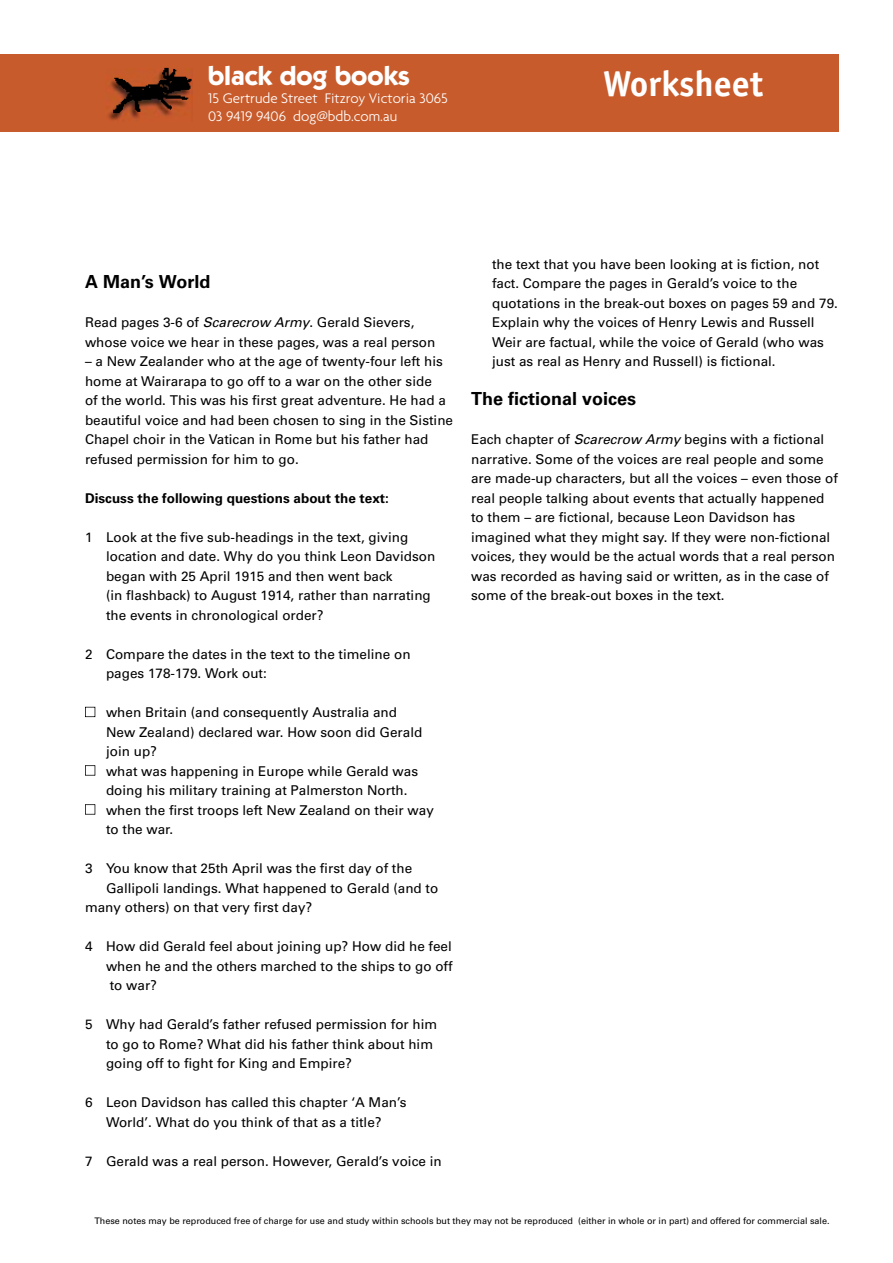
<style>
.page{position:relative;width:893px;height:1263px;background:#fff}
.page>*{position:absolute;margin:0;border:0;box-sizing:border-box;transform-origin:0 0}
.t1{font:700 36px "Officina Sans";color:#fff}
.t2{font:700 27px "Kabel IT Cby BT";color:#fff}
.t3{font:700 18px "Univers";color:#000}
.t4{font:300 15px/18px "Agenda";color:#fff}
.t5{font:13.5px/19.5px "Univers";color:#000}
.t6{font:700 13.5px "Univers";color:#000}
.t7{font:9px "Univers";color:#000}
.s1{font-style:italic}
</style>
<div class="page">
<div style="left:0;top:54px;width:839px;height:78px;background:#c85b2b"></div>
<img style="left:108px;top:67px;width:85px;height:53px">
<svg style="left:85px;top:707px;width:10px;height:10px"></svg>
<svg style="left:85px;top:765px;width:10px;height:11px"></svg>
<svg style="left:85px;top:804px;width:10px;height:11px"></svg>
<h2 class="t2" style="left:208px;top:59px;width:203px">black dog books</h2>
<p class="t4" style="left:208px;top:89px;width:241px">15 Gertrude Street Fitzroy Victoria 3065<br>03 9419 9406 dog@bdb.com.au</p>
<h1 class="t1" style="left:603px;top:62px;width:162px">Worksheet</h1>
<h3 class="t3" style="left:85px;top:271px;width:127px">A Man’s World</h3>
<p class="t5" style="left:85px;top:313px;width:352px">Read pages 3-6 of <span class="s1">Scarecrow Army</span>. Gerald Sievers, whose voice we hear in these pages, was a real person</p>
<p class="t5" style="left:85px;top:352px;width:370px">– a New Zealander who at the age of twenty-four left his home at Wairarapa to go off to a war on the other side<br>of the world. This was his first great adventure. He had a beautiful voice and had been chosen to sing in the Sistine Chapel choir in the Vatican in Rome but his father had refused permission for him to go.</p>
<p class="t6" style="left:85px;top:490px;width:305px">Discuss the following questions about the text:</p>
<p class="t5" style="left:106px;top:527px;width:331px;text-indent:-21px">1 Look at the five sub-headings in the text, giving location and date. Why do you think Leon Davidson began with 25 April 1915 and then went back<br>(in flashback) to August 1914, rather than narrating the events in chronological order?</p>
<p class="t5" style="left:106px;top:644px;width:306px;text-indent:-21px">2 Compare the dates in the text to the timeline on pages 178-179. Work out:</p>
<p class="t5" style="left:106px;top:703px;width:329px">when Britain (and consequently Australia and<br>New Zealand) declared war. How soon did Gerald join up?<br>what was happening in Europe while Gerald was doing his military training at Palmerston North. when the first troops left New Zealand on their way to the war.</p>
<p class="t5" style="left:85px;top:859px;width:329px">3 You know that 25th April was the first day of the</p>
<p class="t5" style="left:106px;top:878px;width:334px">Gallipoli landings. What happened to Gerald (and to</p>
<p class="t5" style="left:85px;top:898px;width:229px">many others) on that very first day?</p>
<p class="t5" style="left:106px;top:937px;width:348px;text-align:justify;text-indent:-21px">4 How did Gerald feel about joining up? How did he feel when he and the others marched to the ships to go off to war?</p>
<p class="t5" style="left:106px;top:1015px;width:333px;text-indent:-21px">5 Why had Gerald’s father refused permission for him to go to Rome? What did his father think about him going off to fight for King and Empire?</p>
<p class="t5" style="left:85px;top:1093px;width:323px;text-align:center">6 Leon Davidson has called this chapter ‘A Man’s<br>World’. What do you think of that as a title?</p>
<p class="t5" style="left:85px;top:1151px;width:358px">7 Gerald was a real person. However, Gerald’s voice in</p>
<p class="t5" style="left:492px;top:254px;width:347px">the text that you have been looking at is fiction, not fact. Compare the pages in Gerald’s voice to the quotations in the break-out boxes on pages 59 and 79.<br>Explain why the voices of Henry Lewis and Russell Weir are factual, while the voice of Gerald (who was just as real as Henry and Russell) is fictional.</p>
<h3 class="t3" style="left:471px;top:388px;width:167px">The fictional voices</h3>
<p class="t5" style="left:471px;top:430px;width:368px">Each chapter of <span class="s1">Scarecrow Army</span> begins with a fictional narrative. Some of the voices are real people and some are made-up characters, but all the voices – even those of real people talking about events that actually happened to them – are fictional, because Leon Davidson has imagined what they might say. If they were non-fictional voices, they would be the actual words that a real person was recorded as having said or written, as in the case of some of the break-out boxes in the text.</p>
<p class="t7" style="left:94px;top:1215px;width:737px">These notes may be reproduced free of charge for use and study within schools but they may not be reproduced (either in whole or in part) and offered for commercial sale.</p>
</div>
